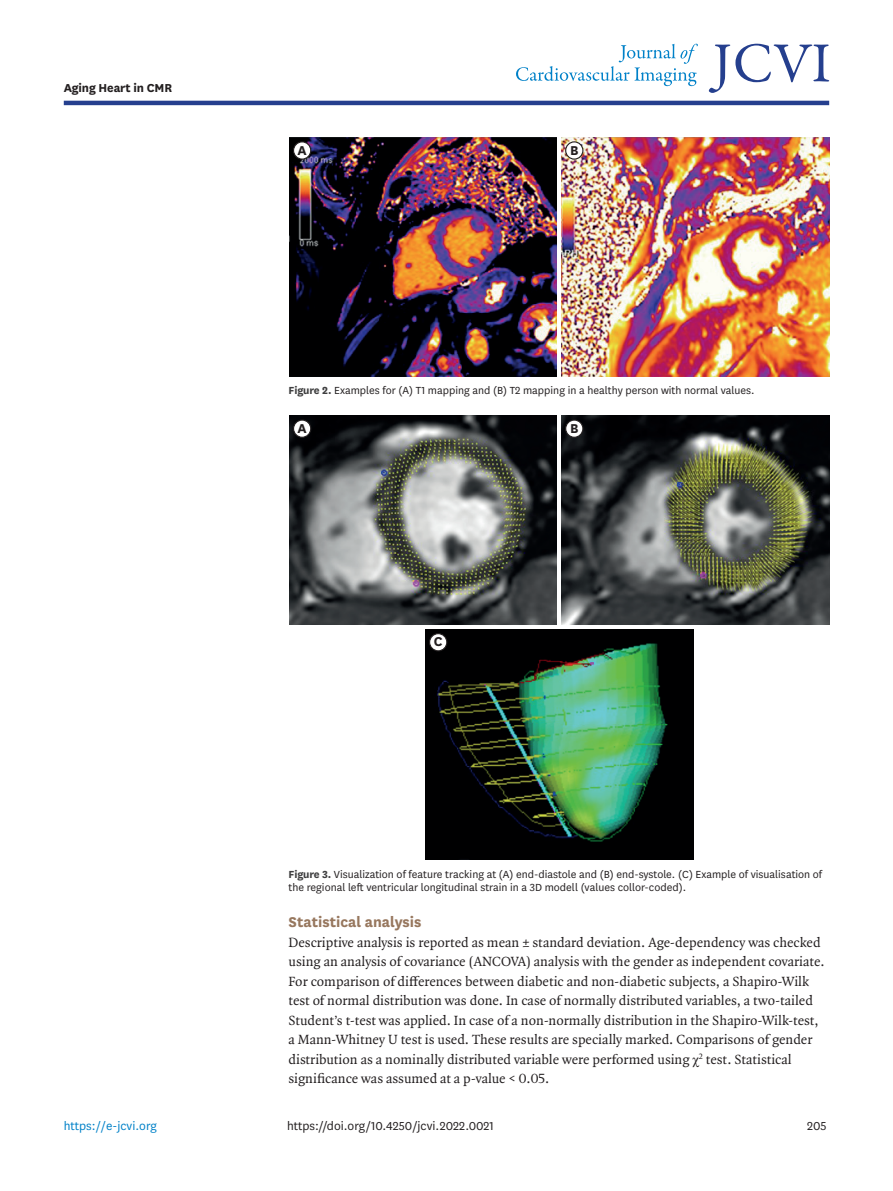
<style>
.page{position:relative;width:893px;height:1191px;background:#fff}
.page>*{position:absolute;margin:0;border:0;box-sizing:border-box;transform-origin:0 0}
.body_title2{font:700 16.5px "National";color:#97775e}
.t1{font:700 15px "National";color:#231f20}
.body_p_first{font:14.25px/19.5px "Quadraat OT";color:#231f20}
.doi_running_footer{font:13.5px "National";color:#231f20}
.t2{font:13.5px "National";color:#0081c8}
.alt-title-type{font:700 13.5px "National";letter-spacing:-.01em;color:#231f20}
.fig_caption{font:12px/13.5px "National";color:#231f20}
.s1{font-weight:700;color:#3e3e3f}
.s2{font-family:"Times New Roman"}
</style>
<div class="page">
<hr style="left:64px;top:101px;width:765px;height:4px;background:#253f8e">
<svg style="left:709px;top:44px;width:120px;height:49px"></svg>
<svg style="left:516px;top:44px;width:182px;height:42px"></svg>
<img style="left:289px;top:137px;width:268px;height:240px">
<img style="left:561px;top:137px;width:268px;height:240px">
<div style="left:566px;top:142px;width:17px;height:17px;background:#fff;border-radius:50%"></div>
<div style="left:565px;top:141px;width:18px;height:19px;border:1px solid #231f20;border-radius:50%"></div>
<div style="left:294px;top:142px;width:17px;height:17px;background:#fff;border-radius:50%"></div>
<div style="left:293px;top:141px;width:18px;height:19px;border:1px solid #231f20;border-radius:50%"></div>
<img style="left:425px;top:629px;width:268px;height:231px">
<img style="left:289px;top:415px;width:268px;height:210px">
<img style="left:561px;top:415px;width:268px;height:210px">
<div style="left:566px;top:420px;width:17px;height:17px;background:#fff;border-radius:50%"></div>
<div style="left:565px;top:419px;width:18px;height:19px;border:1px solid #231f20;border-radius:50%"></div>
<div style="left:430px;top:633px;width:17px;height:18px;background:#fff;border-radius:50%"></div>
<div style="left:429px;top:633px;width:18px;height:18px;border:1px solid #231f20;border-radius:50%"></div>
<div style="left:294px;top:420px;width:17px;height:17px;background:#fff;border-radius:50%"></div>
<div style="left:293px;top:419px;width:18px;height:19px;border:1px solid #231f20;border-radius:50%"></div>
<p class="alt-title-type" style="left:64px;top:78px;width:110px">Aging Heart in CMR</p>
<p class="t1" style="left:297px;top:139px;width:11px">A</p>
<p class="t1" style="left:570px;top:139px;width:10px">B</p>
<p class="fig_caption" style="left:289px;top:383px;width:467px"><span class="s1">Figure 2.</span> Examples for (A) T1 mapping and (B) T2 mapping in a healthy person with normal values.</p>
<p class="t1" style="left:570px;top:417px;width:10px">B</p>
<p class="t1" style="left:297px;top:417px;width:11px">A</p>
<p class="t1" style="left:434px;top:631px;width:10px">C</p>
<p class="fig_caption" style="left:289px;top:866px;width:535px"><span class="s1">Figure 3.</span> Visualization of feature tracking at (A) end-diastole and (B) end-systole. (C) Example of visualisation of the regional left ventricular longitudinal strain in a 3D modell (values collor-coded).</p>
<p class="body_title2" style="left:289px;top:910px;width:134px">Statistical analysis</p>
<p class="body_p_first" style="left:289px;top:932px;width:537px">Descriptive analysis is reported as mean ± standard deviation. Age-dependency was checked using an analysis of covariance (ANCOVA) analysis with the gender as independent covariate.<br>For comparison of differences between diabetic and non-diabetic subjects, a Shapiro-Wilk test of normal distribution was done. In case of normally distributed variables, a two-tailed Student’s t-test was applied. In case of a non-normally distribution in the Shapiro-Wilk-test, a Mann-Whitney U test is used. These results are specially marked. Comparisons of gender distribution as a nominally distributed variable were performed using <span class="s2">χ</span><sup>2</sup> test. Statistical significance was assumed at a p-value &lt; 0.05.</p>
<p class="doi_running_footer" style="left:807px;top:1116px;width:21px">205</p>
<p class="t2" style="left:64px;top:1116px;width:95px">https://e-jcvi.org</p>
<p class="doi_running_footer" style="left:287px;top:1116px;width:208px">https://doi.org/10.4250/jcvi.2022.0021</p>
</div>
